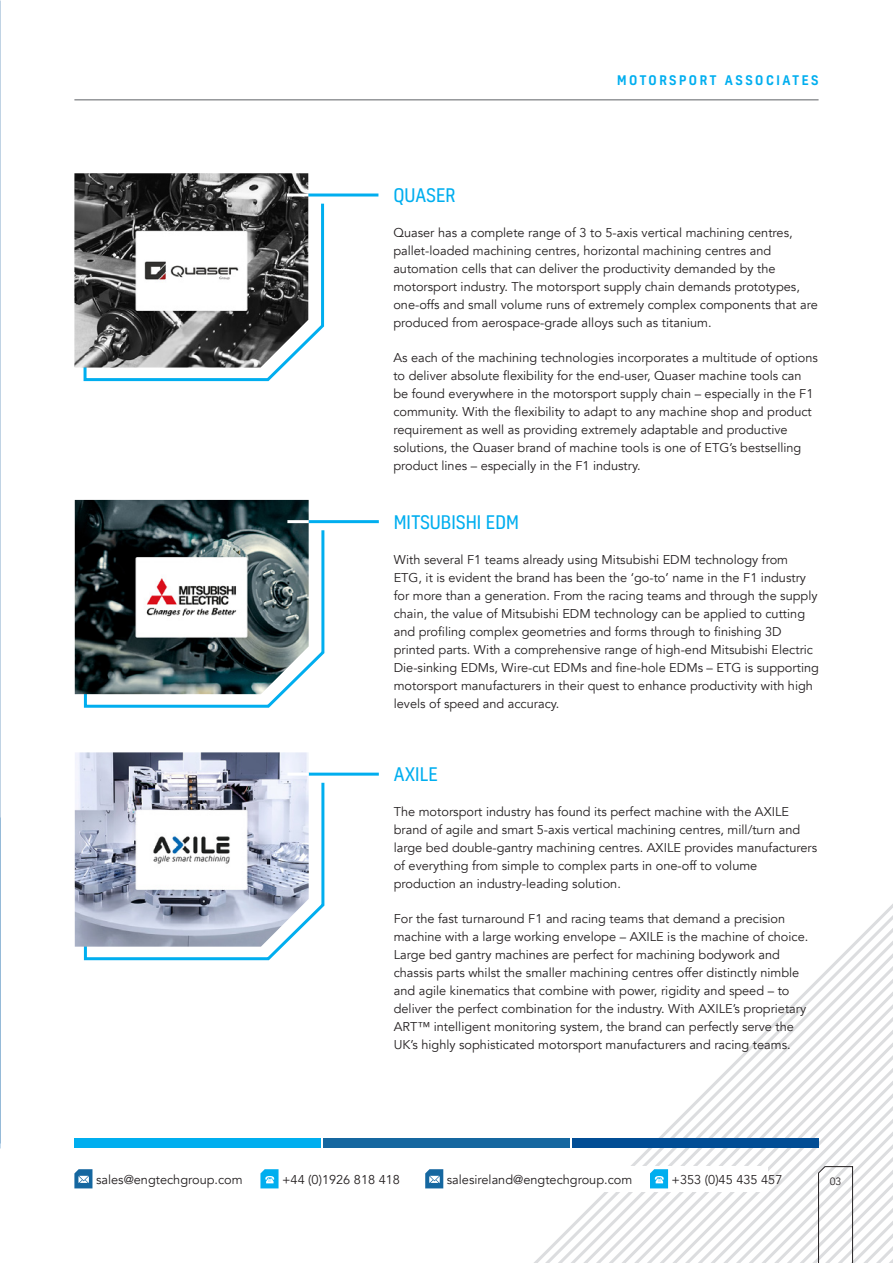
<style>
.page{position:relative;width:893px;height:1263px;background:#fff}
.page>*{position:absolute;margin:0;border:0;box-sizing:border-box;transform-origin:0 0}
.t1{font:18px "Kelson";color:#00aeef}
.t2{font:12.75px/18px "Avenir";color:#231f20}
.t3{font:500 12.75px "Kelson";letter-spacing:.2em;color:#00aeef}
.t4{font:10.5px "Avenir";color:#231f20}
</style>
<div class="page">
<svg style="left:534px;top:904px;width:359px;height:359px"></svg>
<div style="left:323px;top:1138px;width:247px;height:10px;background:#1567a0"></div>
<div style="left:74px;top:1138px;width:247px;height:10px;background:#00aeef"></div>
<div style="left:572px;top:1138px;width:247px;height:10px;background:#014d95"></div>
<svg style="left:818px;top:1165px;width:35px;height:98px"></svg>
<div style="left:594px;top:1166px;width:174px;height:26px;background:#fff"></div>
<svg style="left:74px;top:1169px;width:18px;height:19px"></svg>
<svg style="left:260px;top:1169px;width:19px;height:19px"></svg>
<svg style="left:425px;top:1169px;width:18px;height:19px"></svg>
<svg style="left:650px;top:1169px;width:18px;height:19px"></svg>
<svg style="left:0;top:0;width:1px;height:817px"></svg>
<img style="left:0;top:817px;width:1px;height:331px">
<hr style="left:74px;top:99px;width:745px;height:2px;background:#939598">
<svg style="left:82px;top:201px;width:243px;height:181px"></svg>
<svg style="left:82px;top:530px;width:243px;height:178px"></svg>
<svg style="left:83px;top:782px;width:242px;height:179px"></svg>
<img style="left:74px;top:173px;width:234px;height:194px">
<img style="left:75px;top:500px;width:234px;height:194px">
<img style="left:75px;top:752px;width:234px;height:195px">
<hr style="left:308px;top:193px;width:70px;height:3px;background:#00aeef">
<hr style="left:309px;top:520px;width:70px;height:3px;background:#00aeef">
<hr style="left:309px;top:773px;width:70px;height:3px;background:#00aeef">
<hr style="left:287px;top:193px;width:21px;height:3px;background:#fff">
<hr style="left:287px;top:520px;width:22px;height:3px;background:#fff">
<hr style="left:287px;top:773px;width:22px;height:3px;background:#fff">
<p class="t3" style="left:617px;top:71px;width:203px">MOTORSPORT ASSOCIATES</p>
<p class="t1" style="left:393px;top:183px;width:64px">QUASER</p>
<p class="t2" style="left:393px;top:224px;width:426px">Quaser has a complete range of 3 to 5-axis vertical machining centres, pallet-loaded machining centres, horizontal machining centres and automation cells that can deliver the productivity demanded by the motorsport industry. The motorsport supply chain demands prototypes, one-offs and small volume runs of extremely complex components that are produced from aerospace-grade alloys such as titanium.</p>
<p class="t2" style="left:393px;top:349px;width:426px">As each of the machining technologies incorporates a multitude of options to deliver absolute flexibility for the end-user, Quaser machine tools can be found everywhere in the motorsport supply chain – especially in the F1 community. With the flexibility to adapt to any machine shop and product requirement as well as providing extremely adaptable and productive solutions, the Quaser brand of machine tools is one of ETG’s bestselling product lines – especially in the F1 industry.</p>
<p class="t1" style="left:394px;top:510px;width:127px">MITSUBISHI EDM</p>
<p class="t2" style="left:394px;top:550px;width:427px">With several F1 teams already using Mitsubishi EDM technology from ETG, it is evident the brand has been the ‘go-to’ name in the F1 industry for more than a generation. From the racing teams and through the supply chain, the value of Mitsubishi EDM technology can be applied to cutting and profiling complex geometries and forms through to finishing 3D printed parts. With a comprehensive range of high-end Mitsubishi Electric Die-sinking EDMs, Wire-cut EDMs and fine-hole EDMs – ETG is supporting motorsport manufacturers in their quest to enhance productivity with high levels of speed and accuracy.</p>
<p class="t1" style="left:394px;top:762px;width:46px">AXILE</p>
<p class="t2" style="left:394px;top:803px;width:425px">The motorsport industry has found its perfect machine with the AXILE brand of agile and smart 5-axis vertical machining centres, mill/turn and large bed double-gantry machining centres. AXILE provides manufacturers of everything from simple to complex parts in one-off to volume production an industry-leading solution.</p>
<p class="t2" style="left:394px;top:910px;width:416px">For the fast turnaround F1 and racing teams that demand a precision machine with a large working envelope – AXILE is the machine of choice.<br>Large bed gantry machines are perfect for machining bodywork and chassis parts whilst the smaller machining centres offer distinctly nimble and agile kinematics that combine with power, rigidity and speed – to deliver the perfect combination for the industry. With AXILE’s proprietary ART™ intelligent monitoring system, the brand can perfectly serve the UK’s highly sophisticated motorsport manufacturers and racing teams.</p>
<p class="t2" style="left:96px;top:1171px;width:148px">sales@engtechgroup.com</p>
<p class="t2" style="left:282px;top:1171px;width:119px">+44 (0)1926 818 418</p>
<p class="t2" style="left:447px;top:1171px;width:187px">salesireland@engtechgroup.com</p>
<p class="t2" style="left:672px;top:1171px;width:112px">+353 (0)45 435 457</p>
<p class="t4" style="left:830px;top:1175px;width:13px">03</p>
</div>
